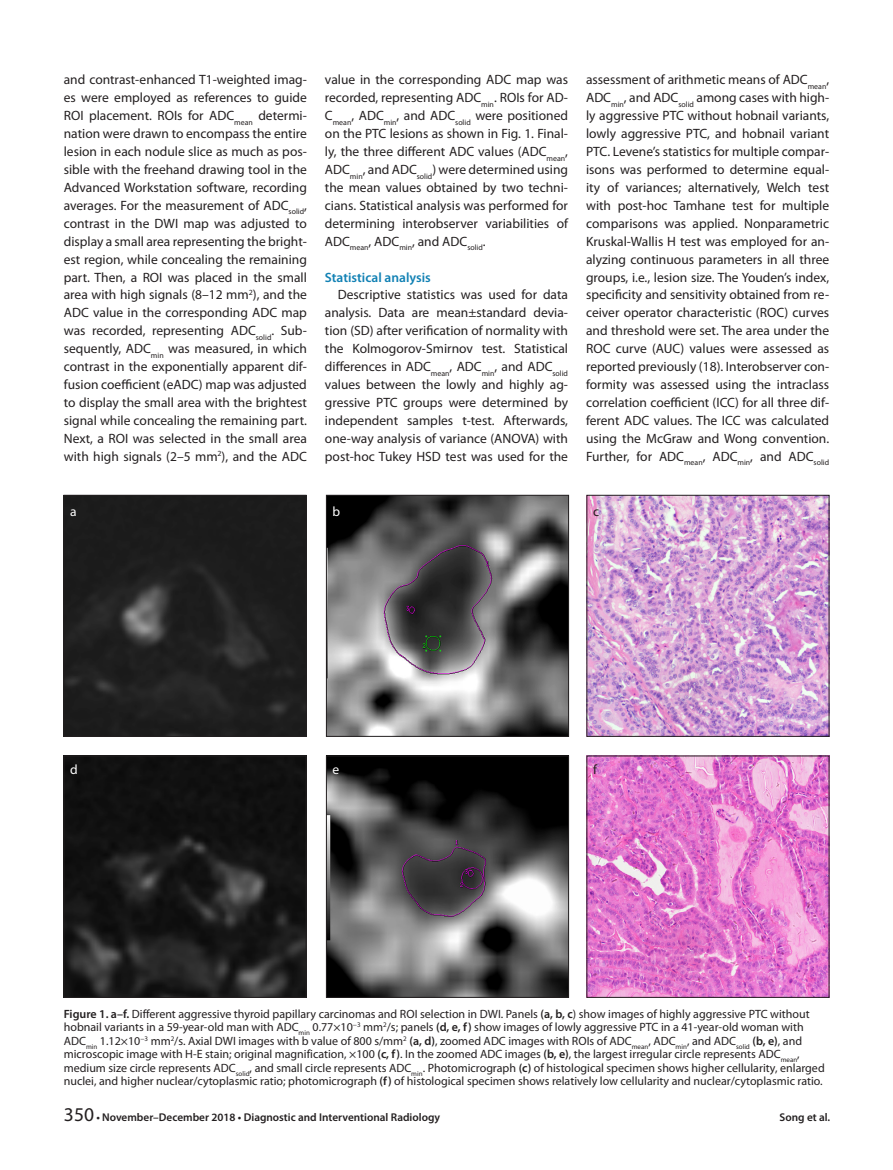
<style>
.page{position:relative;width:893px;height:1170px;background:#fff}
.page>*{position:absolute;margin:0;border:0;box-sizing:border-box;transform-origin:0 0}
.t1{font:13.5px/17.9px "Myriad Pro";color:#231f20;text-align:justify}
.t2{font:600 13.5px "Myriad Pro";color:#1181b4}
.t3{font:13.5px "Myriad Pro";color:#fff}
.t4{font:12px/13.5px "Myriad Pro";color:#231f20}
.t5{font:600 11.25px "Myriad Pro";color:#231f20}
.s1{font-weight:600}
.s2{font-weight:400;font-size:19.5px}
</style>
<div class="page">
<img style="left:66px;top:757px;width:238px;height:238px">
<div style="left:64px;top:755px;width:242px;height:242px;border:1px solid #231f20"></div>
<img style="left:66px;top:497px;width:238px;height:237px">
<div style="left:64px;top:495px;width:242px;height:241px;border:1px solid #231f20"></div>
<img style="left:328px;top:757px;width:239px;height:238px">
<div style="left:326px;top:755px;width:243px;height:242px;border:1px solid #231f20"></div>
<img style="left:328px;top:497px;width:239px;height:237px">
<div style="left:326px;top:495px;width:243px;height:241px;border:1px solid #231f20"></div>
<img style="left:589px;top:757px;width:238px;height:238px">
<img style="left:589px;top:497px;width:238px;height:237px">
<p class="t1" style="left:64px;top:71px;width:245px">and contrast-enhanced T1-weighted imag&shy;es were employed as references to guide ROI placement. ROIs for ADC<sub>mean</sub> determi&shy;nation were drawn to encompass the entire lesion in each nodule slice as much as pos&shy;sible with the freehand drawing tool in the Advanced Workstation software, recording averages. For the measurement of ADC<sub>solid</sub>, contrast in the DWI map was adjusted to display a small area representing the bright&shy;est region, while concealing the remaining part. Then, a ROI was placed in the small area with high signals (8–12 mm<sup>2</sup>), and the ADC value in the corresponding ADC map was recorded, representing ADC<sub>solid</sub>. Sub&shy;sequently, ADC<sub>min</sub> was measured, in which contrast in the exponentially apparent dif&shy;fusion coefficient (eADC) map was adjusted to display the small area with the brightest signal while concealing the remaining part.<br>Next, a ROI was selected in the small area with high signals (2–5 mm<sup>2</sup>), and the ADC</p>
<p class="t1" style="left:325px;top:71px;width:245px">value in the corresponding ADC map was recorded, representing ADC<sub>min</sub>. ROIs for AD-C<sub>mean</sub>, ADC<sub>min</sub>, and ADC<sub>solid</sub> were positioned on the PTC lesions as shown in Fig. 1. Final&shy;ly, the three different ADC values (ADC<sub>mean</sub>, ADC<sub>min</sub>, and ADC<sub>solid</sub>) were determined using the mean values obtained by two techni&shy;cians. Statistical analysis was performed for determining interobserver variabilities of ADC<sub>mean</sub>, ADC<sub>min</sub>, and ADC<sub>solid</sub>.</p>
<p class="t2" style="left:325px;top:268px;width:107px">Statistical analysis</p>
<p class="t1" style="left:325px;top:286px;width:245px;text-indent:13px">Descriptive statistics was used for data analysis. Data are mean±standard devia&shy;tion (SD) after verification of normality with the Kolmogorov-Smirnov test. Statistical differences in ADC<sub>mean</sub>, ADC<sub>min</sub>, and ADC<sub>solid </sub>values between the lowly and highly ag&shy;gressive PTC groups were determined by independent samples t-test. Afterwards, one-way analysis of variance (ANOVA) with post-hoc Tukey HSD test was used for the</p>
<p class="t1" style="left:586px;top:71px;width:245px">assessment of arithmetic means of ADC<sub>mean</sub>, ADC<sub>min</sub>, and ADC<sub>solid</sub> among cases with high&shy;ly aggressive PTC without hobnail variants, lowly aggressive PTC, and hobnail variant PTC. Levene’s statistics for multiple compar&shy;isons was performed to determine equal&shy;ity of variances; alternatively, Welch test with post-hoc Tamhane test for multiple comparisons was applied. Nonparametric Kruskal-Wallis H test was employed for an&shy;alyzing continuous parameters in all three groups, i.e., lesion size. The Youden’s index, specificity and sensitivity obtained from re&shy;ceiver operator characteristic (ROC) curves and threshold were set. The area under the ROC curve (AUC) values were assessed as reported previously (18). Interobserver con&shy;formity was assessed using the intraclass correlation coefficient (ICC) for all three dif&shy;ferent ADC values. The ICC was calculated using the McGraw and Wong convention.<br>Further, for ADC<sub>mean</sub>, ADC<sub>min</sub>, and ADC<sub>solid</sub></p>
<p class="t3" style="left:70px;top:503px;width:8px">a</p>
<p class="t3" style="left:332px;top:503px;width:9px">b</p>
<p class="t1" style="left:593px;top:502px;width:8px">c</p>
<p class="t3" style="left:70px;top:761px;width:9px">d</p>
<p class="t3" style="left:332px;top:761px;width:8px">e</p>
<p class="t1" style="left:593px;top:760px;width:5px">f</p>
<p class="t4" style="left:64px;top:1006px;width:762px"><span class="s1">Figure 1. a–f.</span> Different aggressive thyroid papillary carcinomas and ROI selection in DWI. Panels <span class="s1">(a, b, c</span>) show images of highly aggressive PTC without hobnail variants in a 59-year-old man with ADC<sub>min</sub> 0.77×10<sup>−3</sup> mm<sup>2</sup>/s; panels <span class="s1">(d, e, f)</span> show images of lowly aggressive PTC in a 41-year-old woman with ADC<sub>min</sub> 1.12×10<sup>−3</sup> mm<sup>2</sup>/s. Axial DWI images with b value of 800 s/mm<sup>2</sup> <span class="s1">(a, d)</span>, zoomed ADC images with ROIs of ADC<sub>mean</sub>, ADC<sub>min</sub>, and ADC<sub>solid</sub> <span class="s1">(b, e)</span>, and microscopic image with H-E stain; original magnification, ×100 <span class="s1">(c, f)</span>. In the zoomed ADC images <span class="s1">(b, e)</span>, the largest irregular circle represents ADC<sub>mean</sub>, medium size circle represents ADC<sub>solid</sub>, and small circle represents ADC<sub>min</sub>. Photomicrograph <span class="s1">(c)</span> of histological specimen shows higher cellularity, enlarged nuclei, and higher nuclear/cytoplasmic ratio; photomicrograph <span class="s1">(f)</span> of histological specimen shows relatively low cellularity and nuclear/cytoplasmic ratio.</p>
<p class="t5" style="left:64px;top:1109px;width:378px"><span class="s2">350</span> • November–December 2018 • Diagnostic and Interventional Radiology</p>
<p class="t5" style="left:780px;top:1109px;width:52px">Song et al.</p>
</div>
